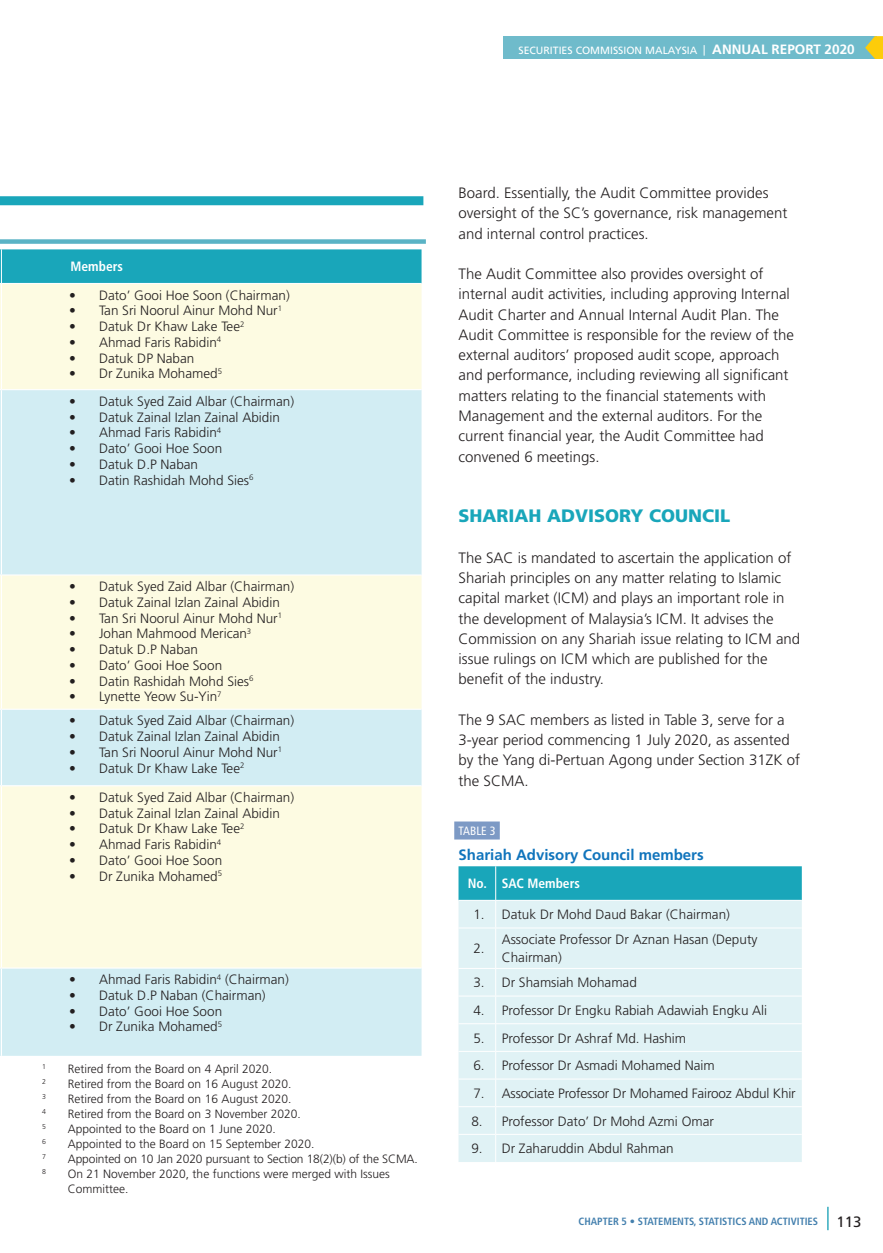
<style>
.page{position:relative;width:883px;height:1253px;background:#fff}
.page>*{position:absolute;margin:0;border:0;box-sizing:border-box;transform-origin:0 0}
.t1{font:900 18px "Frutiger LT Std";color:#19a6ba}
.t2{font:300 15px/20.2px "Frutiger LT Std";color:#231f20}
.t3{font:700 15px "Frutiger LT Std";color:#1074bc}
.t4{font:300 13.5px/18px "Frutiger LT Std";color:#231f20}
.t5{font:700 condensed 13.5px "Frutiger LT Std";color:#fff}
.t6{font:300 12px/15px "Frutiger LT Std";color:#231f20}
.t7{font:condensed 12px "Frutiger LT Std";color:#fff}
.t8{font:700 condensed 10.5px "Frutiger LT Std";color:#4480ae}
.t9{font:10.5px "Frutiger LT Std";color:#fff}
.t10{font:300 7.05px "Frutiger LT Std";color:#231f20}
.s1{font-weight:700;font-size:13.5px}
.s2{font-weight:400;font-stretch:normal;font-size:15px;color:#231f20}
</style>
<div class="page">
<hr style="left:826px;top:1206px;width:2px;height:23px;background:#34acbf">
<div style="left:503px;top:36px;width:373px;height:23px;background:#6fbbcb"></div>
<svg style="left:865px;top:36px;width:17px;height:23px"></svg>
<div style="left:454px;top:821px;width:45px;height:18px;background:#7d9ac5"></div>
<svg style="left:458px;top:928px;width:343px;height:233px;background:#e1f2f5"></svg>
<svg style="left:458px;top:866px;width:343px;height:61px;background:#73c8d4"></svg>
<hr style="left:495px;top:928px;width:1px;height:39px;background:#fff">
<hr style="left:458px;top:967px;width:37px;height:1px;background:#fff">
<hr style="left:495px;top:967px;width:306px;height:1px;background:#fff">
<hr style="left:458px;top:995px;width:37px;height:1px;background:#fff">
<hr style="left:495px;top:995px;width:306px;height:1px;background:#fff">
<hr style="left:458px;top:1023px;width:37px;height:1px;background:#fff">
<hr style="left:495px;top:1023px;width:306px;height:1px;background:#fff">
<hr style="left:458px;top:1050px;width:37px;height:1px;background:#fff">
<hr style="left:495px;top:1050px;width:306px;height:1px;background:#fff">
<hr style="left:458px;top:1078px;width:37px;height:1px;background:#fff">
<hr style="left:495px;top:1078px;width:306px;height:1px;background:#fff">
<hr style="left:458px;top:1106px;width:37px;height:1px;background:#fff">
<hr style="left:495px;top:1106px;width:306px;height:1px;background:#fff">
<hr style="left:458px;top:1133px;width:37px;height:1px;background:#fff">
<hr style="left:495px;top:1133px;width:306px;height:1px;background:#fff">
<svg style="left:495px;top:968px;width:1px;height:193px"></svg>
<div style="left:0;top:196px;width:423px;height:9px;background:#19a6ba"></div>
<div style="left:0;top:239px;width:426px;height:5px;background:#5ab3c5"></div>
<div style="left:0;top:284px;width:421px;height:105px;background:#fdfbe2"></div>
<svg style="left:0;top:390px;width:421px;height:665px;background:#e6f3eb"></svg>
<div style="left:0;top:249px;width:421px;height:34px;background:#19a6ba"></div>
<hr style="left:1px;top:284px;width:1px;height:105px;background:#fff">
<hr style="left:1px;top:390px;width:1px;height:184px;background:#fff">
<hr style="left:1px;top:574px;width:420px;height:1px;background:#fff">
<hr style="left:1px;top:575px;width:1px;height:133px;background:#fff">
<hr style="left:1px;top:708px;width:420px;height:1px;background:#fff">
<hr style="left:1px;top:709px;width:1px;height:76px;background:#fff">
<hr style="left:1px;top:785px;width:420px;height:1px;background:#fff">
<hr style="left:1px;top:786px;width:1px;height:181px;background:#fff">
<hr style="left:1px;top:967px;width:420px;height:1px;background:#fff">
<hr style="left:1px;top:968px;width:1px;height:87px;background:#fff">
<p class="t9" style="left:518px;top:44px;width:337px">SECURITIES COMMISSION MALAYSIA | <span class="s1">ANNUAL REPORT 2020</span></p>
<p class="t5" style="left:70px;top:259px;width:54px">Members</p>
<p class="t4" style="left:69px;top:286px;width:222px">• Dato’ Gooi Hoe Soon (Chairman)</p>
<p class="t4" style="left:69px;top:302px;width:214px">• Tan Sri Noorul Ainur Mohd Nur<sup>1</sup></p>
<p class="t4" style="left:69px;top:317px;width:177px">• Datuk Dr Khaw Lake Tee<sup>2</sup></p>
<p class="t4" style="left:69px;top:333px;width:154px">• Ahmad Faris Rabidin<sup>4</sup></p>
<p class="t4" style="left:69px;top:349px;width:127px">• Datuk DP Naban</p>
<p class="t4" style="left:69px;top:365px;width:154px">• Dr Zunika Mohamed<sup>5</sup></p>
<p class="t4" style="left:69px;top:392px;width:227px">• Datuk Syed Zaid Albar (Chairman)</p>
<p class="t4" style="left:69px;top:408px;width:212px">• Datuk Zainal Izlan Zainal Abidin</p>
<p class="t4" style="left:69px;top:424px;width:154px">• Ahmad Faris Rabidin<sup>4</sup></p>
<p class="t4" style="left:69px;top:439px;width:155px">• Dato’ Gooi Hoe Soon</p>
<p class="t4" style="left:69px;top:455px;width:131px">• Datuk D.P Naban</p>
<p class="t4" style="left:69px;top:471px;width:186px">• Datin Rashidah Mohd Sies<sup>6</sup></p>
<p class="t4" style="left:69px;top:577px;width:227px">• Datuk Syed Zaid Albar (Chairman)</p>
<p class="t4" style="left:69px;top:593px;width:212px">• Datuk Zainal Izlan Zainal Abidin</p>
<p class="t4" style="left:69px;top:609px;width:214px">• Tan Sri Noorul Ainur Mohd Nur<sup>1</sup></p>
<p class="t4" style="left:69px;top:625px;width:184px">• Johan Mahmood Merican<sup>3</sup></p>
<p class="t4" style="left:69px;top:640px;width:131px">• Datuk D.P Naban</p>
<p class="t4" style="left:69px;top:656px;width:155px">• Dato’ Gooi Hoe Soon</p>
<p class="t4" style="left:69px;top:672px;width:186px">• Datin Rashidah Mohd Sies<sup>6</sup></p>
<p class="t4" style="left:69px;top:688px;width:154px">• Lynette Yeow Su-Yin<sup>7</sup></p>
<p class="t4" style="left:69px;top:711px;width:227px">• Datuk Syed Zaid Albar (Chairman)</p>
<p class="t4" style="left:69px;top:727px;width:212px">• Datuk Zainal Izlan Zainal Abidin</p>
<p class="t4" style="left:69px;top:743px;width:214px">• Tan Sri Noorul Ainur Mohd Nur<sup>1</sup></p>
<p class="t4" style="left:69px;top:759px;width:177px">• Datuk Dr Khaw Lake Tee<sup>2</sup></p>
<p class="t4" style="left:69px;top:788px;width:227px">• Datuk Syed Zaid Albar (Chairman)</p>
<p class="t4" style="left:69px;top:804px;width:212px">• Datuk Zainal Izlan Zainal Abidin</p>
<p class="t4" style="left:69px;top:819px;width:177px">• Datuk Dr Khaw Lake Tee<sup>2</sup></p>
<p class="t4" style="left:69px;top:835px;width:154px">• Ahmad Faris Rabidin<sup>4</sup></p>
<p class="t4" style="left:69px;top:851px;width:155px">• Dato’ Gooi Hoe Soon</p>
<p class="t4" style="left:69px;top:867px;width:154px">• Dr Zunika Mohamed<sup>5</sup></p>
<p class="t4" style="left:69px;top:970px;width:221px">• Ahmad Faris Rabidin<sup>4</sup> (Chairman)</p>
<p class="t4" style="left:69px;top:986px;width:198px">• Datuk D.P Naban (Chairman)</p>
<p class="t4" style="left:69px;top:1002px;width:155px">• Dato’ Gooi Hoe Soon</p>
<p class="t4" style="left:69px;top:1017px;width:154px">• Dr Zunika Mohamed<sup>5</sup></p>
<p class="t10" style="left:42px;top:1062px;width:5px">1</p>
<p class="t6" style="left:68px;top:1061px;width:206px">Retired from the Board on 4 April 2020.</p>
<p class="t10" style="left:42px;top:1077px;width:5px">2</p>
<p class="t6" style="left:68px;top:1076px;width:225px">Retired from the Board on 16 August 2020.</p>
<p class="t10" style="left:42px;top:1092px;width:5px">3</p>
<p class="t6" style="left:68px;top:1091px;width:225px">Retired from the Board on 16 August 2020.</p>
<p class="t10" style="left:42px;top:1107px;width:5px">4</p>
<p class="t6" style="left:68px;top:1106px;width:234px">Retired from the Board on 3 November 2020.</p>
<p class="t10" style="left:42px;top:1122px;width:5px">5</p>
<p class="t6" style="left:68px;top:1121px;width:209px">Appointed to the Board on 1 June 2020.</p>
<p class="t10" style="left:42px;top:1137px;width:5px">6</p>
<p class="t6" style="left:68px;top:1136px;width:248px">Appointed to the Board on 15 September 2020.</p>
<p class="t10" style="left:42px;top:1152px;width:5px">7</p>
<p class="t6" style="left:68px;top:1151px;width:351px">Appointed on 10 Jan 2020 pursuant to Section 18(2)(b) of the SCMA.</p>
<p class="t10" style="left:42px;top:1167px;width:5px">8</p>
<p class="t6" style="left:68px;top:1166px;width:323px">On 21 November 2020, the functions were merged with Issues<br>Committee.</p>
<p class="t2" style="left:458px;top:183px;width:330px">Board. Essentially, the Audit Committee provides oversight of the SC’s governance, risk management and internal control practices.</p>
<p class="t2" style="left:458px;top:264px;width:337px">The Audit Committee also provides oversight of internal audit activities, including approving Internal Audit Charter and Annual Internal Audit Plan. The Audit Committee is responsible for the review of the external auditors’ proposed audit scope, approach and performance, including reviewing all significant matters relating to the financial statements with Management and the external auditors. For the current financial year, the Audit Committee had convened 6 meetings.</p>
<p class="t1" style="left:458px;top:505px;width:273px">SHARIAH ADVISORY COUNCIL</p>
<p class="t2" style="left:458px;top:547px;width:343px">The SAC is mandated to ascertain the application of Shariah principles on any matter relating to Islamic capital market (ICM) and plays an important role in the development of Malaysia’s ICM. It advises the Commission on any Shariah issue relating to ICM and issue rulings on ICM which are published for the benefit of the industry.</p>
<p class="t2" style="left:458px;top:709px;width:343px">The 9 SAC members as listed in Table 3, serve for a 3-year period commencing 1 July 2020, as assented by the Yang di-Pertuan Agong under Section 31ZK of the SCMA.</p>
<p class="t7" style="left:458px;top:824px;width:38px">TABLE 3</p>
<p class="t3" style="left:458px;top:846px;width:247px">Shariah Advisory Council members</p>
<p class="t5" style="left:467px;top:875px;width:21px">No.</p>
<p class="t5" style="left:501px;top:875px;width:80px">SAC Members</p>
<p class="t4" style="left:473px;top:905px;width:13px">1.</p>
<p class="t4" style="left:501px;top:905px;width:230px">Datuk Dr Mohd Daud Bakar (Chairman)</p>
<p class="t4" style="left:473px;top:939px;width:13px">2.</p>
<p class="t4" style="left:501px;top:930px;width:257px">Associate Professor Dr Aznan Hasan (Deputy<br>Chairman)</p>
<p class="t4" style="left:473px;top:973px;width:13px">3.</p>
<p class="t4" style="left:501px;top:973px;width:137px">Dr Shamsiah Mohamad</p>
<p class="t4" style="left:473px;top:1001px;width:13px">4.</p>
<p class="t4" style="left:501px;top:1001px;width:267px">Professor Dr Engku Rabiah Adawiah Engku Ali</p>
<p class="t4" style="left:473px;top:1028px;width:13px">5.</p>
<p class="t4" style="left:501px;top:1028px;width:186px">Professor Dr Ashraf Md. Hashim</p>
<p class="t4" style="left:473px;top:1056px;width:13px">6.</p>
<p class="t4" style="left:501px;top:1056px;width:214px">Professor Dr Asmadi Mohamed Naim</p>
<p class="t4" style="left:473px;top:1084px;width:13px">7.</p>
<p class="t4" style="left:501px;top:1084px;width:295px">Associate Professor Dr Mohamed Fairooz Abdul Khir</p>
<p class="t4" style="left:471px;top:1111px;width:13px">8.</p>
<p class="t4" style="left:501px;top:1111px;width:214px">Professor Dato’ Dr Mohd Azmi Omar</p>
<p class="t4" style="left:471px;top:1139px;width:13px">9.</p>
<p class="t4" style="left:501px;top:1139px;width:173px">Dr Zaharuddin Abdul Rahman</p>
<p class="t8" style="left:578px;top:1214px;width:284px">CHAPTER 5 • STATEMENTS, STATISTICS AND ACTIVITIES <span class="s2">113</span></p>
</div>
